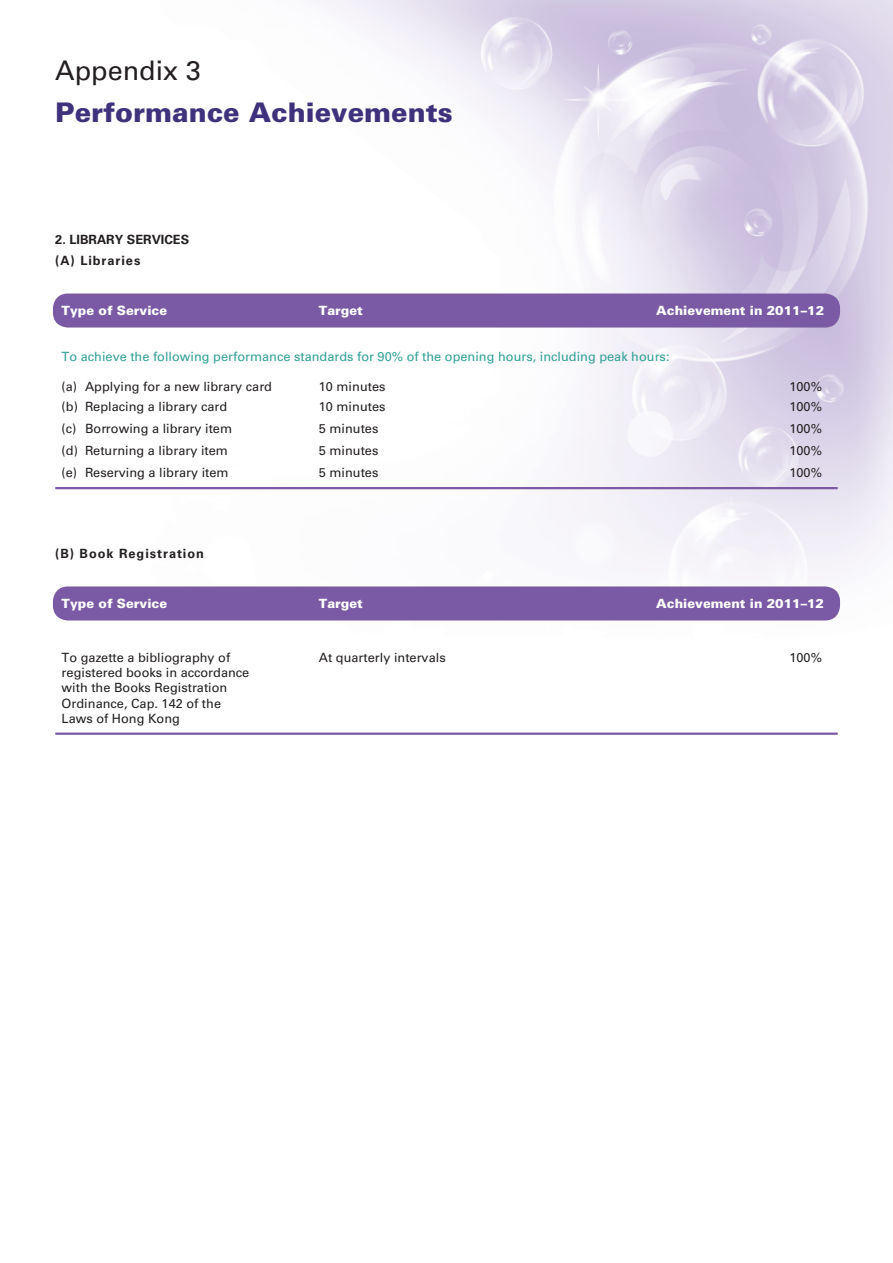
<style>
.page{position:relative;width:893px;height:1263px;background:#fff}
.page>*{position:absolute;margin:0;border:0;box-sizing:border-box;transform-origin:0 0}
.t1{font:900 27px "Univers LT Std";color:#3f317b}
.t2{font:27px "Univers LT Std";color:#231f20}
.t3{font:12.75px/15.3px "Univers LT Std";color:#231f20}
.t4{font:12.75px "Univers LT Std";color:#31a095}
.t5{font:900 12.75px "Univers LT Std";color:#fff}
.t6{font:700 12.75px/21px "Univers LT Std";color:#231f20}
.t7{font:700 12.75px "Univers LT Std";letter-spacing:.075em;color:#231f20}
</style>
<div class="page">
<img style="left:52px;top:0;width:841px;height:621px">
<hr style="left:55px;top:487px;width:783px;height:2px;background:#7b5aa5">
<hr style="left:55px;top:732px;width:783px;height:3px;background:#7b5aa5">
<div style="left:53px;top:586px;width:787px;height:34px;background:#7b5aa5;border-radius:15px"></div>
<div style="left:53px;top:293px;width:787px;height:34px;background:#7b5aa5;border-radius:15px"></div>
<h1 class="t2" style="left:55px;top:54px;width:147px">Appendix 3</h1>
<h1 class="t1" style="left:55px;top:95px;width:399px">Performance Achievements</h1>
<p class="t6" style="left:55px;top:229px;width:135px">2. LIBRARY SERVICES (A) Libraries</p>
<p class="t5" style="left:62px;top:303px;width:107px">Type of Service</p>
<p class="t5" style="left:319px;top:303px;width:45px">Target</p>
<p class="t5" style="left:656px;top:303px;width:169px">Achievement in 2011–12</p>
<p class="t4" style="left:62px;top:349px;width:609px">To achieve the following performance standards for 90% of the opening hours, including peak hours:</p>
<p class="t3" style="left:62px;top:378px;width:212px">(a) Applying for a new library card</p>
<p class="t3" style="left:319px;top:378px;width:68px">10 minutes</p>
<p class="t3" style="left:789px;top:378px;width:34px">100%</p>
<p class="t3" style="left:62px;top:399px;width:167px">(b) Replacing a library card</p>
<p class="t3" style="left:319px;top:399px;width:68px">10 minutes</p>
<p class="t3" style="left:789px;top:399px;width:34px">100%</p>
<p class="t3" style="left:62px;top:421px;width:172px">(c) Borrowing a library item</p>
<p class="t3" style="left:319px;top:421px;width:61px">5 minutes</p>
<p class="t3" style="left:789px;top:421px;width:34px">100%</p>
<p class="t3" style="left:62px;top:443px;width:168px">(d) Returning a library item</p>
<p class="t3" style="left:319px;top:443px;width:61px">5 minutes</p>
<p class="t3" style="left:789px;top:443px;width:34px">100%</p>
<p class="t3" style="left:62px;top:465px;width:168px">(e) Reserving a library item</p>
<p class="t3" style="left:319px;top:465px;width:61px">5 minutes</p>
<p class="t3" style="left:789px;top:465px;width:34px">100%</p>
<p class="t7" style="left:55px;top:546px;width:150px">(B) Book Registration</p>
<p class="t5" style="left:62px;top:595px;width:107px">Type of Service</p>
<p class="t5" style="left:319px;top:595px;width:45px">Target</p>
<p class="t5" style="left:656px;top:595px;width:169px">Achievement in 2011–12</p>
<p class="t3" style="left:62px;top:649px;width:189px">To gazette a bibliography of registered books in accordance with the Books Registration<br>Ordinance, Cap. 142 of the<br>Laws of Hong Kong</p>
<p class="t3" style="left:319px;top:649px;width:128px">At quarterly intervals</p>
<p class="t3" style="left:789px;top:649px;width:34px">100%</p>
</div>
